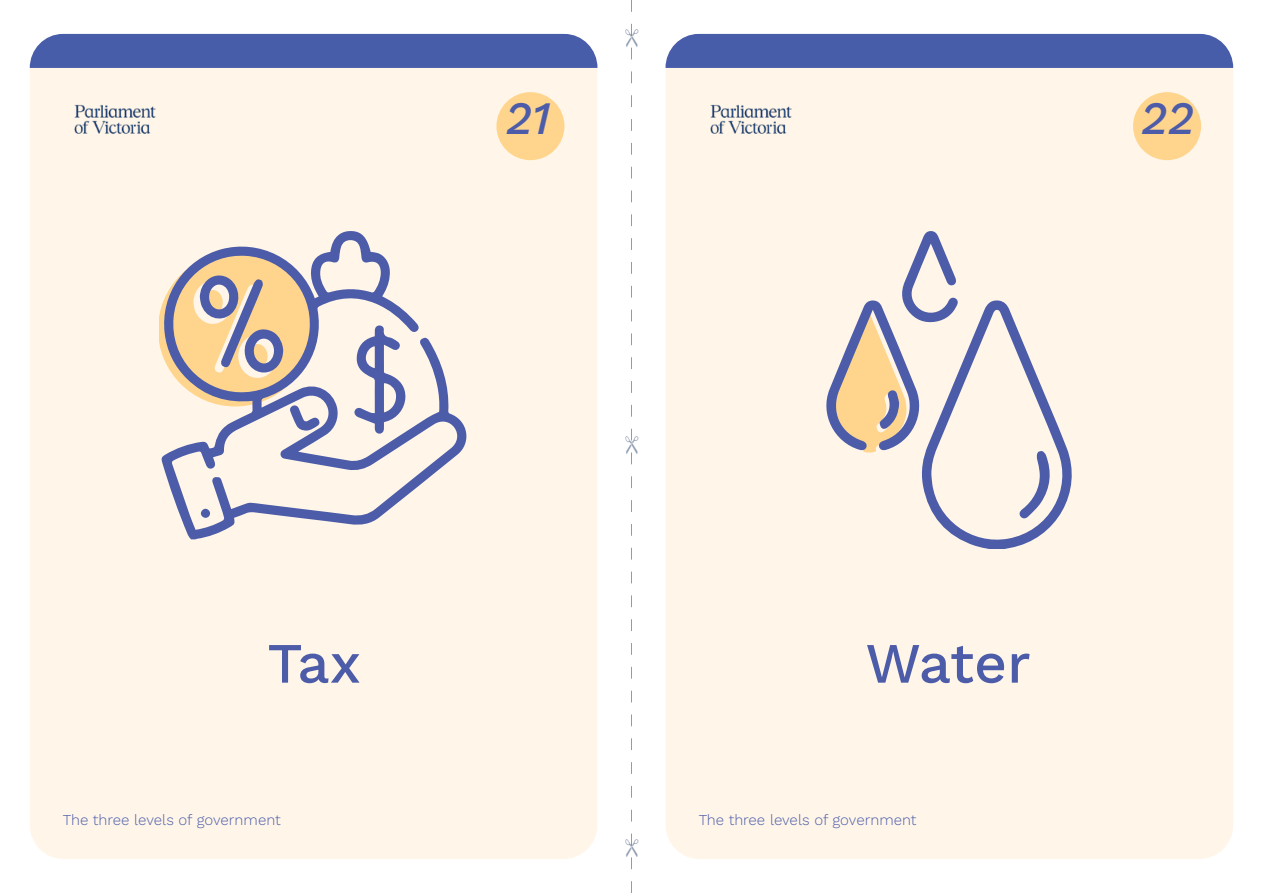
<style>
.page{position:relative;width:1263px;height:893px;background:#fff}
.page>*{position:absolute;margin:0;border:0;box-sizing:border-box;transform-origin:0 0}
.t1{font:500 57px "Work Sans";letter-spacing:-.01em;color:#4c5ca9}
.t2{font:italic 500 46.5px "Work Sans";color:#4c5ca9}
.t3{font:300 15px "Work Sans";color:#4c5ca9}
</style>
<div class="page">
<div style="left:30px;top:34px;width:567px;height:825px;background:#fff6e9;border-radius:34px"></div>
<div style="left:30px;top:34px;width:567px;height:34px;background:#485daa"></div>
<div style="left:496px;top:92px;width:68px;height:68px;background:#ffd58e;border-radius:50%"></div>
<img style="left:74px;top:104px;width:82px;height:30px">
<div style="left:665px;top:34px;width:568px;height:825px;background:#fff6e9;border-radius:34px"></div>
<div style="left:665px;top:34px;width:568px;height:34px;background:#485daa"></div>
<div style="left:1133px;top:92px;width:68px;height:68px;background:#ffd58e;border-radius:50%"></div>
<img style="left:710px;top:104px;width:82px;height:30px">
<svg style="left:161px;top:231px;width:306px;height:308px"></svg>
<svg style="left:354px;top:325px;width:52px;height:109px"></svg>
<div style="left:201px;top:509px;width:9px;height:9px;background:#4c5ca9;border-radius:50%"></div>
<svg style="left:159px;top:252px;width:161px;height:179px"></svg>
<svg style="left:826px;top:231px;width:246px;height:317px"></svg>
<svg style="left:631px;top:0;width:1px;height:893px"></svg>
<h2 class="t2" style="left:506px;top:83px;width:46px">21</h2>
<h2 class="t2" style="left:1141px;top:83px;width:54px">22</h2>
<h1 class="t1" style="left:267px;top:620px;width:95px">Tax</h1>
<p class="t3" style="left:63px;top:808px;width:219px">The three levels of government</p>
<h1 class="t1" style="left:865px;top:620px;width:167px">Water</h1>
<p class="t3" style="left:699px;top:808px;width:219px">The three levels of government</p>
</div>
